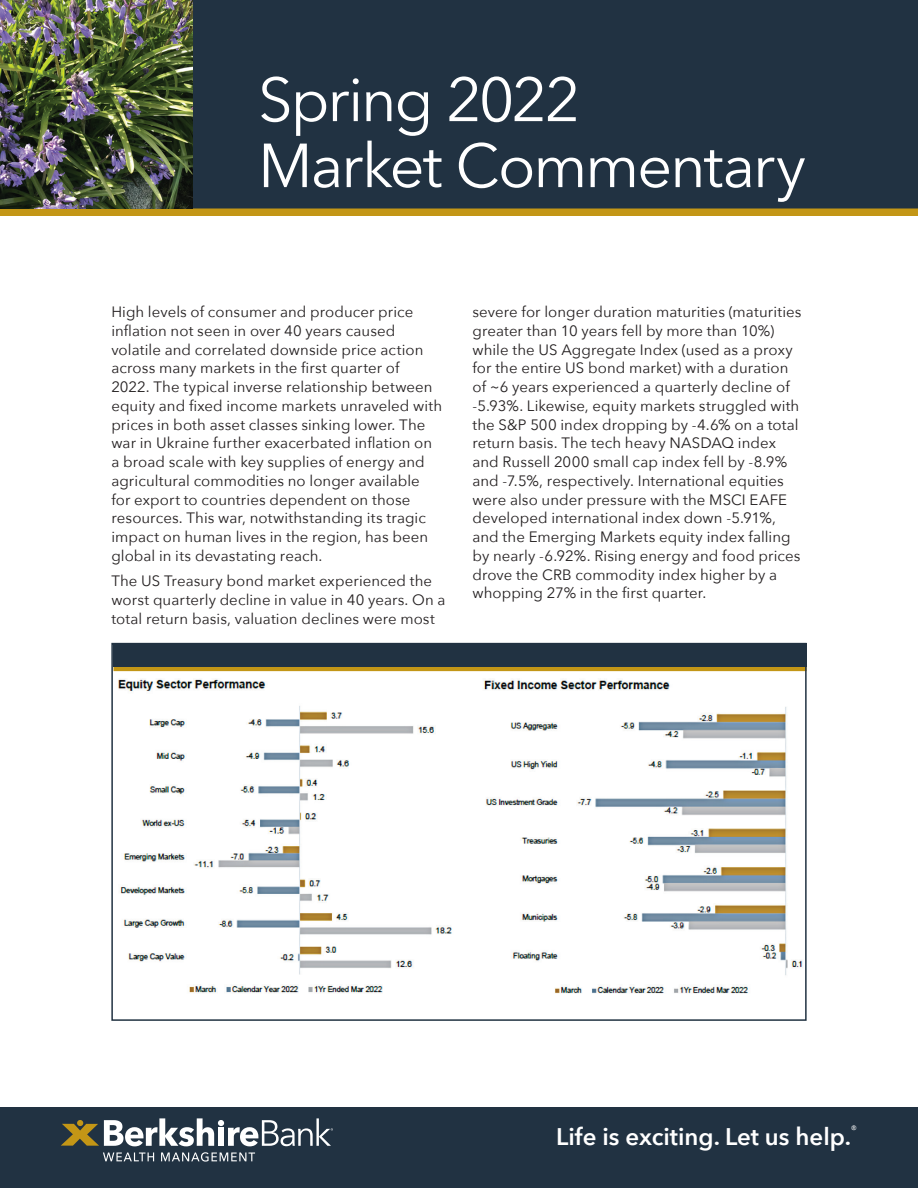
<style>
.page{position:relative;width:918px;height:1188px;background:#fff}
.page>*{position:absolute;margin:0;border:0;box-sizing:border-box;transform-origin:0 0}
.t1{font:61.5px/66px "Avenir Next";letter-spacing:-.035em;color:#fff}
.t2{font:600 24px "Avenir Next";color:#fff}
.t3{font:15px/18.8px "Avenir Next";letter-spacing:.005em;color:#231f20}
.t4{font:10.5px "Avenir Next";color:#fff}
</style>
<div class="page">
<div style="left:0;top:1107px;width:918px;height:81px;background:#213242"></div>
<div style="left:0;top:0;width:918px;height:208px;background:#213242"></div>
<svg style="left:103px;top:1153px;width:51px;height:8px"></svg>
<svg style="left:161px;top:1152px;width:94px;height:10px"></svg>
<svg style="left:61px;top:1118px;width:272px;height:28px"></svg>
<div style="left:0;top:208px;width:918px;height:8px;background:#c39616"></div>
<img style="left:118px;top:679px;width:685px;height:315px">
<div style="left:113px;top:666px;width:694px;height:5px;background:#c39616"></div>
<div style="left:113px;top:643px;width:694px;height:23px;background:#213242"></div>
<div style="left:111px;top:643px;width:696px;height:378px;border:2px solid #213242"></div>
<img style="left:0;top:0;width:192px;height:208px">
<h1 class="t1" style="left:258px;top:64px;width:549px">Spring 2022<br>Market Commentary</h1>
<p class="t3" style="left:111px;top:302px;width:332px">High levels of consumer and producer price inflation not seen in over 40 years caused volatile and correlated downside price action across many markets in the first quarter of<br>2022. The typical inverse relationship between equity and fixed income markets unraveled with prices in both asset classes sinking lower. The war in Ukraine further exacerbated inflation on a broad scale with key supplies of energy and agricultural commodities no longer available for export to countries dependent on those resources. This war, notwithstanding its tragic impact on human lives in the region, has been global in its devastating reach.</p>
<p class="t3" style="left:111px;top:571px;width:336px">The US Treasury bond market experienced the worst quarterly decline in value in 40 years. On a total return basis, valuation declines were most</p>
<p class="t3" style="left:472px;top:302px;width:331px">severe for longer duration maturities (maturities greater than 10 years fell by more than 10%) while the US Aggregate Index (used as a proxy for the entire US bond market) with a duration of ~6 years experienced a quarterly decline of -5.93%. Likewise, equity markets struggled with the S&amp;P 500 index dropping by -4.6% on a total return basis. The tech heavy NASDAQ index and Russell 2000 small cap index fell by -8.9% and -7.5%, respectively. International equities were also under pressure with the MSCI EAFE developed international index down -5.91%, and the Emerging Markets equity index falling by nearly -6.92%. Rising energy and food prices drove the CRB commodity index higher by a whopping 27% in the first quarter.</p>
<h2 class="t2" style="left:556px;top:1116px;width:296px">Life is exciting. Let us help.</h2>
<p class="t4" style="left:851px;top:1121px;width:8px">®</p>
</div>
